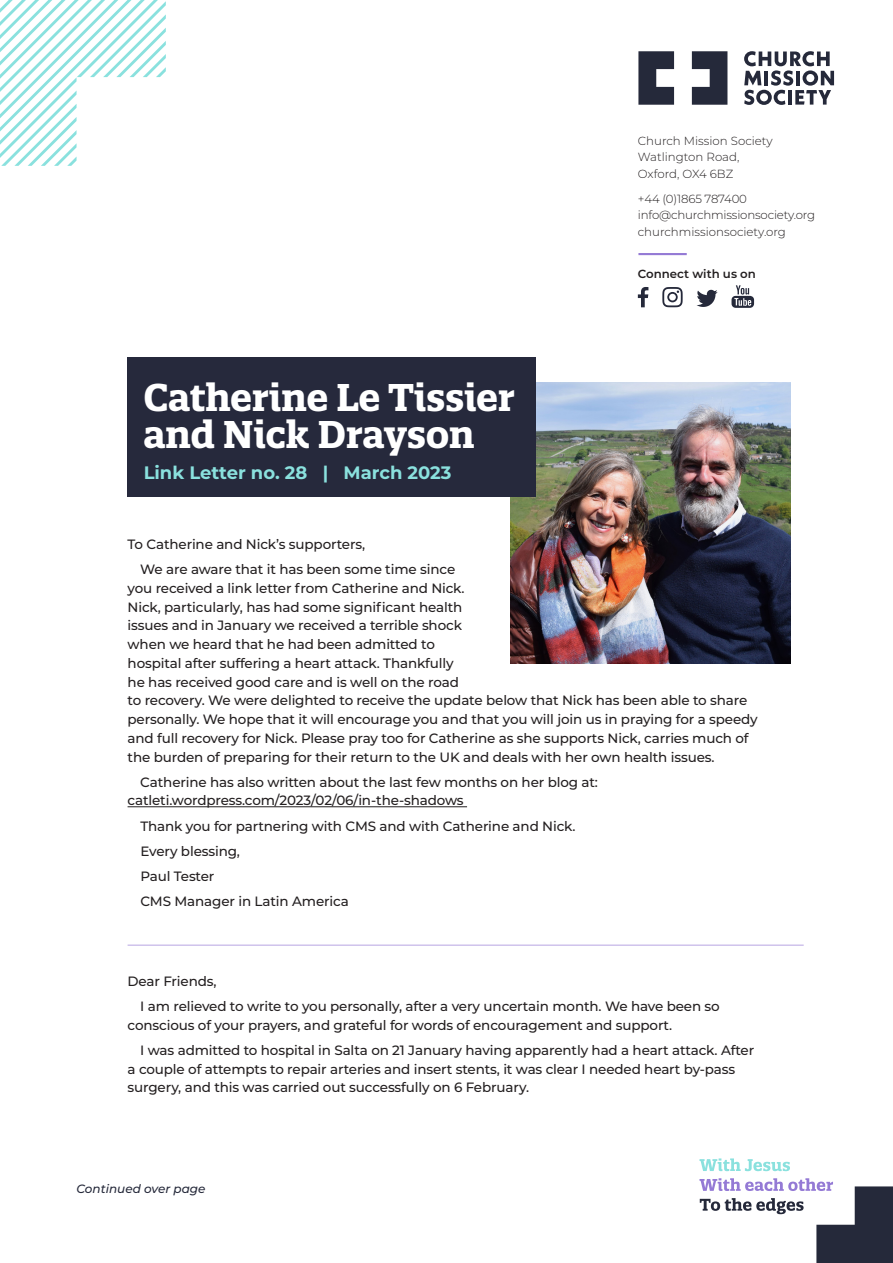
<style>
.page{position:relative;width:893px;height:1263px;background:#fff}
.page>*{position:absolute;margin:0;border:0;box-sizing:border-box;transform-origin:0 0}
.t1{font:700 37.5px/37.5px "Quatro Slab";letter-spacing:-.01em;color:#fff}
.t2{font:700 18px "Montserrat";color:#8ae1de}
.t3{font:500 13.5px/18.8px "Montserrat";letter-spacing:-.01em;color:#231f20}
.t4{font:italic 500 12px "Montserrat";color:#25293a}
.t5{font:300 11.7px/16.5px "Montserrat";letter-spacing:-.01em;color:#231f20}
.t6{font:600 11.7px "Montserrat";color:#231f20}
</style>
<div class="page">
<img style="left:510px;top:383px;width:281px;height:280px">
<svg style="left:744px;top:51px;width:90px;height:54px"></svg>
<svg style="left:638px;top:51px;width:89px;height:54px"></svg>
<svg style="left:638px;top:287px;width:10px;height:20px"></svg>
<svg style="left:697px;top:290px;width:21px;height:17px"></svg>
<svg style="left:662px;top:287px;width:21px;height:20px"></svg>
<svg style="left:731px;top:285px;width:23px;height:23px"></svg>
<svg style="left:699px;top:1158px;width:91px;height:13px"></svg>
<svg style="left:699px;top:1178px;width:194px;height:85px"></svg>
<hr style="left:638px;top:253px;width:49px;height:2px;background:#947ad5">
<svg style="left:0;top:0;width:166px;height:166px"></svg>
<hr style="left:128px;top:806px;width:339px;height:1px;background:#231f20">
<hr style="left:128px;top:944px;width:676px;height:2px;background:#cfc3ec">
<div style="left:128px;top:357px;width:408px;height:139px;background:#26293c"></div>
<h1 class="t1" style="left:144px;top:378px;width:373px">Catherine Le Tissier and Nick Drayson</h1>
<h2 class="t2" style="left:144px;top:460px;width:309px">Link Letter no. 28 | March 2023</h2>
<p class="t5" style="left:638px;top:132px;width:136px">Church Mission Society<br>Watlington Road,<br>Oxford, OX4 6BZ</p>
<p class="t5" style="left:638px;top:190px;width:179px">+44 (0)1865 787400 info@churchmissionsociety.org churchmissionsociety.org</p>
<p class="t6" style="left:638px;top:265px;width:120px">Connect with us on</p>
<p class="t3" style="left:140px;top:531px;width:316px;line-height:25px;text-indent:-13px">To Catherine and Nick’s supporters,<br>We are aware that it has been some time since</p>
<p class="t3" style="left:128px;top:578px;width:632px">you received a link letter from Catherine and Nick.<br>Nick, particularly, has had some significant health<br>issues and in January we received a terrible shock<br>when we heard that he had been admitted to<br>hospital after suffering a heart attack. Thankfully<br>he has received good care and is well on the road<br>to recovery. We were delighted to receive the update below that Nick has been able to share personally. We hope that it will encourage you and that you will join us in praying for a speedy and full recovery for Nick. Please pray too for Catherine as she supports Nick, carries much of the burden of preparing for their return to the UK and deals with her own health issues.</p>
<p class="t3" style="left:128px;top:772px;width:472px;text-indent:13px">Catherine has also written about the last few months on her blog at: catleti.wordpress.com/2023/02/06/in-the-shadows</p>
<p class="t3" style="left:140px;top:813px;width:437px;line-height:25px">Thank you for partnering with CMS and with Catherine and Nick.<br>Every blessing,<br>Paul Tester<br>CMS Manager in Latin America</p>
<p class="t3" style="left:140px;top:968px;width:581px;line-height:25px;text-indent:-13px">Dear Friends,<br>I am relieved to write to you personally, after a very uncertain month. We have been so</p>
<p class="t3" style="left:140px;top:1012px;width:615px;line-height:25px;text-indent:-13px">conscious of your prayers, and grateful for words of encouragement and support.<br>I was admitted to hospital in Salta on 21 January having apparently had a heart attack. After</p>
<p class="t3" style="left:128px;top:1059px;width:609px">a couple of attempts to repair arteries and insert stents, it was clear I needed heart by-pass surgery, and this was carried out successfully on 6 February.</p>
<p class="t4" style="left:77px;top:1180px;width:130px">Continued over page</p>
</div>
